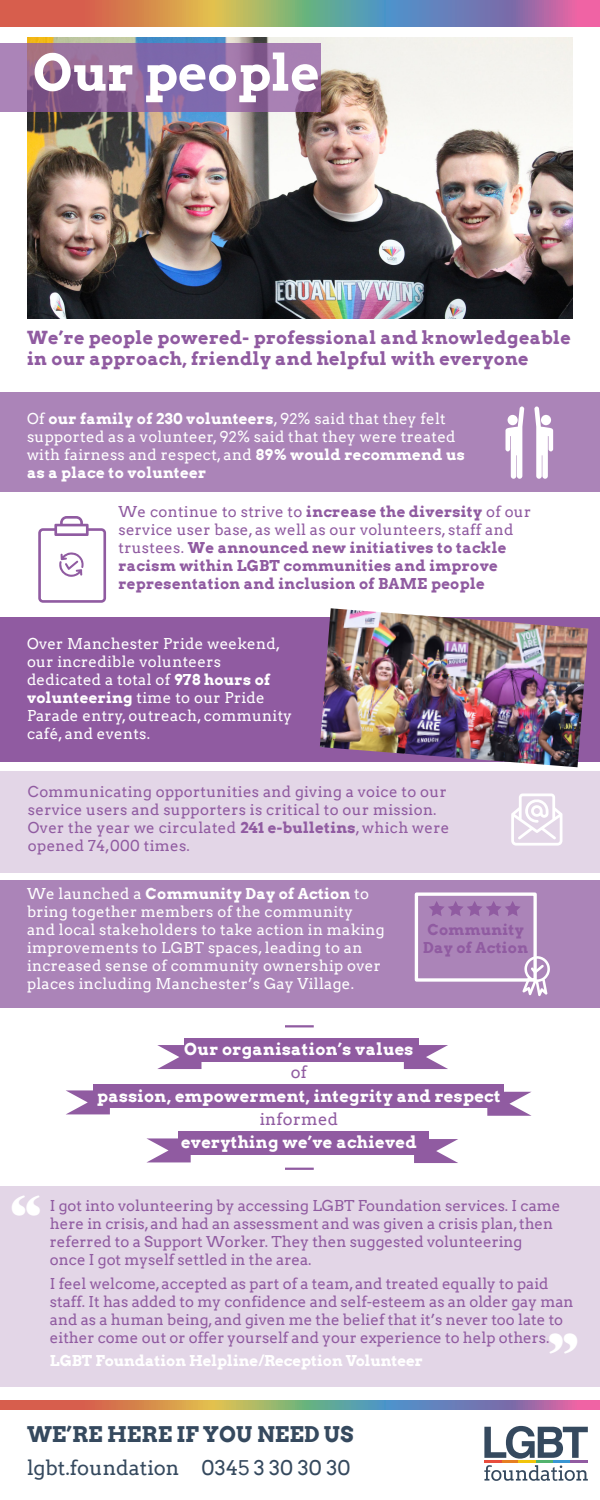
<style>
.page{position:relative;width:600px;height:1500px;background:#fff}
.page>*{position:absolute;margin:0;border:0;box-sizing:border-box;transform-origin:0 0}
.t1{font:700 50.25px "Arvo";color:#fff}
.t2{font:48.75px "Gastromond";color:#fff}
.t3{font:700 21.6px "Arvo";color:#35495e}
.t4{font:20.25px "Arvo";color:#35495e}
.t5{font:700 18px/21.6px "Arvo";letter-spacing:.02em;color:#905ba1}
.t6{font:700 16.5px "Arvo";letter-spacing:.02em;color:#fff}
.t7{font:16.5px "Arvo";letter-spacing:.02em;color:#905ba1}
.t8{font:15px/18px "Arvo";letter-spacing:.02em;color:#fff}
.t9{font:15px/18px "Arvo";color:#905ba1}
.t10{font:700 15px/18px "Arvo";letter-spacing:.02em;color:#905ba1}
.t11{font:15px/18px "Arvo";letter-spacing:.02em;color:#905ba1}
.t12{font:700 15px "Arvo";color:#fff}
.s1{font-weight:700}
.s2{font-weight:400}
</style>
<div class="page">
<svg style="left:0;top:1401px;width:600px;height:9px;background:#a58780"></svg>
<hr style="left:502px;top:1460px;width:17px;height:3px;background:#e67e21">
<hr style="left:484px;top:1460px;width:18px;height:3px;background:#e84d3d">
<hr style="left:519px;top:1460px;width:17px;height:3px;background:#f1c40b">
<hr style="left:536px;top:1460px;width:17px;height:3px;background:#53b36e">
<hr style="left:553px;top:1460px;width:18px;height:3px;background:#3996d3">
<hr style="left:571px;top:1460px;width:17px;height:3px;background:#915ba1">
<svg style="left:484px;top:1426px;width:104px;height:33px"></svg>
<svg style="left:484px;top:1465px;width:104px;height:16px"></svg>
<img style="left:27px;top:38px;width:546px;height:281px">
<svg style="left:0;top:44px;width:321px;height:68px;background:#906ca0"></svg>
<div style="left:0;top:880px;width:600px;height:128px;background:#ab84b8"></div>
<div style="left:0;top:617px;width:600px;height:145px;background:#905ba1"></div>
<div style="left:0;top:392px;width:600px;height:100px;background:#ab84b8"></div>
<div style="left:0;top:771px;width:600px;height:102px;background:#e3d6e7"></div>
<svg style="left:534px;top:406px;width:19px;height:73px"></svg>
<svg style="left:506px;top:406px;width:18px;height:73px"></svg>
<svg style="left:157px;top:1045px;width:44px;height:24px"></svg>
<svg style="left:66px;top:1090px;width:44px;height:24px"></svg>
<svg style="left:146px;top:1138px;width:45px;height:24px"></svg>
<svg style="left:404px;top:1045px;width:44px;height:24px"></svg>
<svg style="left:487px;top:1092px;width:45px;height:24px"></svg>
<svg style="left:414px;top:1139px;width:44px;height:24px"></svg>
<div style="left:184px;top:1038px;width:234px;height:24px;background:#905ba1"></div>
<div style="left:93px;top:1084px;width:411px;height:24px;background:#905ba1"></div>
<div style="left:178px;top:1131px;width:251px;height:24px;background:#905ba1"></div>
<hr style="left:285px;top:1025px;width:29px;height:2px;background:#905ba1">
<hr style="left:285px;top:1168px;width:29px;height:2px;background:#905ba1">
<svg style="left:0;top:0;width:600px;height:27px;background:#a58780"></svg>
<div style="left:0;top:1186px;width:600px;height:202px;background:#e3d6e7"></div>
<svg style="left:38px;top:516px;width:68px;height:87px"></svg>
<svg style="left:511px;top:793px;width:52px;height:53px"></svg>
<svg style="left:429px;top:901px;width:91px;height:15px"></svg>
<div style="left:415px;top:892px;width:122px;height:90px;border:3px solid #fff"></div>
<svg style="left:522px;top:956px;width:28px;height:40px"></svg>
<img style="left:320px;top:608px;width:268px;height:159px">
<p class="t1" style="left:33px;top:41px;width:288px">Our people</p>
<p class="t5" style="left:27px;top:326px;width:545px">We’re people powered- professional and knowledgeable in our approach, friendly and helpful with everyone</p>
<p class="t8" style="left:27px;top:410px;width:439px">Of <span class="s1">our family of 230 volunteers</span>, 92% said that they felt supported as a volunteer, 92% said that they were treated with fairness and respect, and <span class="s1">89% would recommend us as a place to volunteer</span></p>
<p class="t10" style="left:118px;top:502px;width:414px"><span class="s2">We continue to strive to</span> increase the diversity <span class="s2">of our service user base, as well as our volunteers, staff and trustees.</span> We announced new initiatives to tackle racism within LGBT communities and improve representation and inclusion of BAME people</p>
<p class="t8" style="left:27px;top:635px;width:267px">Over Manchester Pride weekend, our incredible volunteers dedicated a total of <span class="s1">978 hours of volunteering</span> time to our Pride<br>Parade entry, outreach, community café, and events.</p>
<p class="t11" style="left:28px;top:783px;width:423px">Communicating opportunities and giving a voice to our service users and supporters is critical to our mission.<br>Over the year we circulated <span class="s1">241 e-bulletins</span>, which were opened 74,000 times.</p>
<p class="t8" style="left:27px;top:885px;width:359px">We launched a <span class="s1">Community Day of Action</span> to bring together members of the community and local stakeholders to take action in making improvements to LGBT spaces, leading to an increased sense of community ownership over places including Manchester’s Gay Village.</p>
<p class="t10" style="left:423px;top:920px;width:106px">Community<br>Day of Action</p>
<p class="t6" style="left:184px;top:1039px;width:231px">Our organisation’s values</p>
<p class="t7" style="left:291px;top:1062px;width:18px">of</p>
<p class="t6" style="left:97px;top:1085px;width:405px">passion, empowerment, integrity and respect</p>
<p class="t7" style="left:260px;top:1109px;width:80px">informed</p>
<p class="t6" style="left:181px;top:1132px;width:237px">everything we’ve achieved</p>
<p class="t2" style="left:10px;top:1177px;width:32px">“</p>
<p class="t9" style="left:50px;top:1197px;width:512px">I got into volunteering by accessing LGBT Foundation services. I came here in crisis, and had an assessment and was given a crisis plan, then referred to a Support Worker. They then suggested volunteering once I got myself settled in the area.</p>
<p class="t9" style="left:50px;top:1274px;width:525px">I feel welcome, accepted as part of a team, and treated equally to paid staff. It has added to my confidence and self-esteem as an older gay man and as a human being, and given me the belief that it’s never too late to either come out or offer yourself and your experience to help others.</p>
<p class="t12" style="left:50px;top:1351px;width:375px">LGBT Foundation Helpline/Reception Volunteer</p>
<p class="t2" style="left:579px;top:1372px;width:32px;rotate:-180deg">“</p>
<h3 class="t3" style="left:27px;top:1421px;width:328px">WE’RE HERE IF YOU NEED US</h3>
<h3 class="t4" style="left:27px;top:1456px;width:325px">lgbt.foundation 0345 3 30 30 30</h3>
</div>
